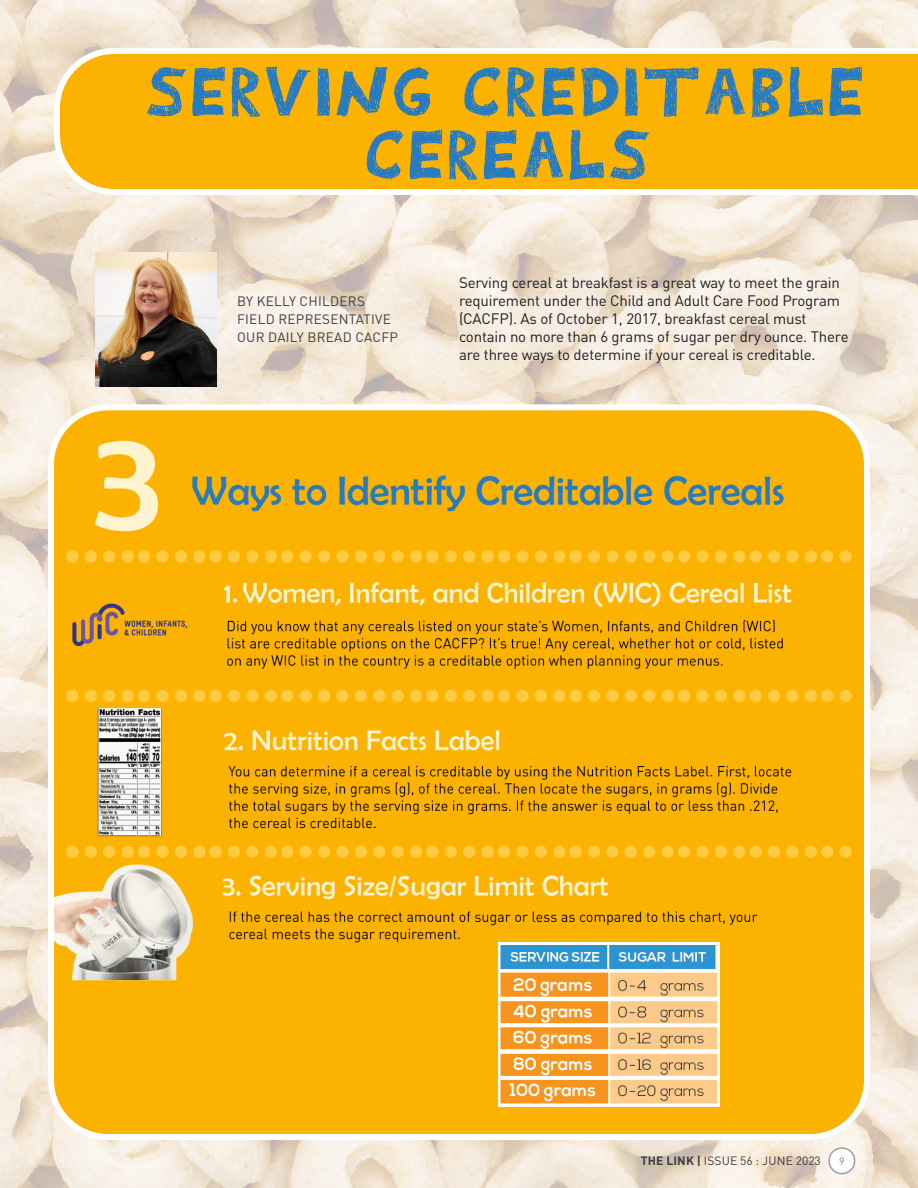
<style>
.page{position:relative;width:918px;height:1188px;background:#fff}
.page>*{position:absolute;margin:0;border:0;box-sizing:border-box;transform-origin:0 0}
.t1{font:700 72px/63px "Childhood";letter-spacing:.05em;color:#277bc0;text-align:center}
.t2{font:15px/18px "DIN Pro";letter-spacing:-.01em;color:#1d1e1e}
.t3{font:13.5px/18px "DIN Pro";letter-spacing:.02em;color:#3e3e3f}
.t4{font:12px "DIN Pro";letter-spacing:.015em;color:#3e3e3f}
.t5{font:10.5px "DIN Pro";color:#808285}
.s1{font-weight:700}
</style>
<div class="page">
<img style="left:0;top:0;width:918px;height:1188px">
<svg style="left:51px;top:45px;width:867px;height:153px;background:#fbbb20"></svg>
<img style="left:95px;top:252px;width:122px;height:135px">
<div style="left:51px;top:407px;width:816px;height:730px;background:#fcb200;border-radius:57px"></div>
<img style="left:54px;top:410px;width:810px;height:570px">
<div style="left:48px;top:404px;width:822px;height:736px;border:6px solid #fff;border-radius:57px"></div>
<img style="left:498px;top:942px;width:222px;height:165px">
<div style="left:829px;top:1148px;width:26px;height:26px;background:#fff;border-radius:50%"></div>
<div style="left:828px;top:1147px;width:27px;height:27px;border:2px solid #9d9fa2;border-radius:50%"></div>
<h1 class="t1" style="left:146px;top:60px;width:719px">SERVING CREDITABLE<br>CEREALS</h1>
<p class="t3" style="left:237px;top:291px;width:162px">BY KELLY CHILDERS<br>FIELD REPRESENTATIVE<br>OUR DAILY BREAD CACFP</p>
<p class="t2" style="left:459px;top:272px;width:391px">Serving cereal at breakfast is a great way to meet the grain requirement under the Child and Adult Care Food Program (CACFP). As of October 1, 2017, breakfast cereal must contain no more than 6 grams of sugar per dry ounce. There are three ways to determine if your cereal is creditable.</p>
<p class="t4" style="left:641px;top:1151px;width:181px"><span class="s1">THE LINK |</span> ISSUE 56 : JUNE 2023</p>
<p class="t5" style="left:839px;top:1153px;width:7px">9</p>
</div>
